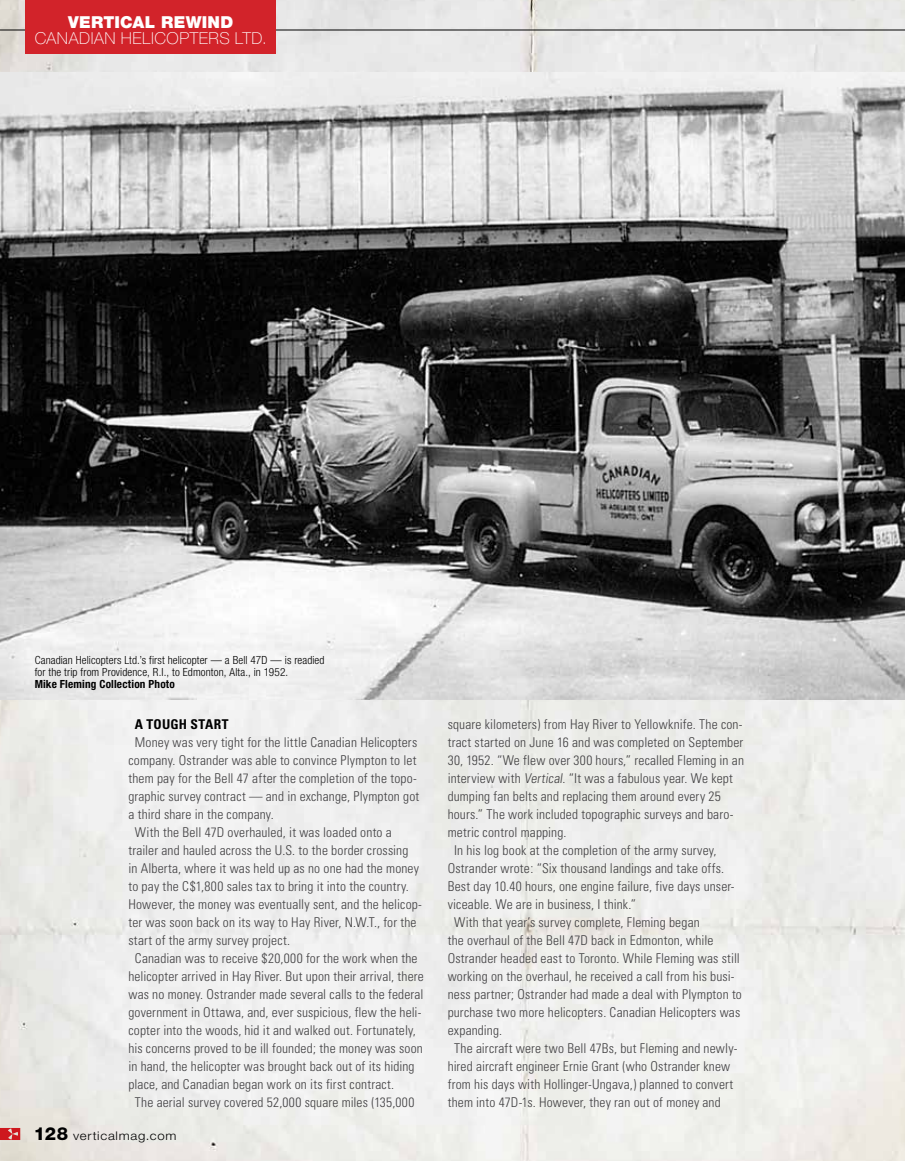
<style>
.page{position:relative;width:905px;height:1161px;background:#fff}
.page>*{position:absolute;margin:0;border:0;box-sizing:border-box;transform-origin:0 0}
.t1{font:100 16.5px "Helvetica Neue LT Std";letter-spacing:.035em;color:#fff}
.t2{font:900 16.5px "Helvetica Neue LT Std";letter-spacing:.015em;color:#fff}
.t3{font:300 condensed 13.5px "Univers";letter-spacing:.01em;color:#414042}
.t4{font:700 condensed 13.5px "Univers";letter-spacing:.025em;color:#000}
.t5{font:300 12px "Helvetica Neue LT Std";letter-spacing:.055em;color:#000;scale:1.1 1}
.t6{font:300 condensed 11.25px/12px "Helvetica Neue LT Std";letter-spacing:.01em;color:#000}
.t7{font:700 condensed 11.25px "Helvetica Neue LT Std";letter-spacing:.015em;color:#000}
.s1{font-weight:800;font-size:18px}
</style>
<div class="page">
<img style="left:0;top:0;width:904px;height:1161px">
<svg style="left:0;top:1128px;width:20px;height:12px"></svg>
<hr style="left:0;top:30px;width:904px;height:1px;background:#000">
<div style="left:25px;top:0;width:251px;height:54px;background:#d2232a"></div>
<img style="left:0;top:72px;width:904px;height:627px">
<p class="t2" style="left:68px;top:12px;width:167px">VERTICAL REWIND</p>
<p class="t1" style="left:35px;top:29px;width:233px">CANADIAN HELICOPTERS LTD.</p>
<p class="t6" style="left:35px;top:654px;width:291px">Canadian Helicopters Ltd.’s first helicopter — a Bell 47D — is readied for the trip from Providence, R.I., to Edmonton, Alta., in 1952.</p>
<p class="t7" style="left:35px;top:677px;width:142px">Mike Fleming Collection Photo</p>
<p class="t4" style="left:135px;top:716px;width:95px">A TOUGH START</p>
<p class="t3" style="left:135px;top:734px;width:284px">Money was very tight for the little Canadian Helicopters</p>
<p class="t3" style="left:128px;top:752px;width:289px">company. Ostrander was able to convince Plympton to let</p>
<p class="t3" style="left:128px;top:770px;width:290px">them pay for the Bell 47 after the completion of the topo-</p>
<p class="t3" style="left:128px;top:788px;width:292px">graphic survey contract — and in exchange, Plympton got</p>
<p class="t3" style="left:128px;top:806px;width:147px">a third share in the company.</p>
<p class="t3" style="left:135px;top:824px;width:258px">With the Bell 47D overhauled, it was loaded onto a</p>
<p class="t3" style="left:128px;top:842px;width:281px">trailer and hauled across the U.S. to the border crossing</p>
<p class="t3" style="left:128px;top:860px;width:292px">in Alberta, where it was held up as no one had the money</p>
<p class="t3" style="left:128px;top:878px;width:282px">to pay the C$1,800 sales tax to bring it into the country.</p>
<p class="t3" style="left:128px;top:896px;width:295px">However, the money was eventually sent, and the helicop-</p>
<p class="t3" style="left:128px;top:914px;width:290px">ter was soon back on its way to Hay River, N.W.T., for the</p>
<p class="t3" style="left:128px;top:932px;width:163px">start of the army survey project.</p>
<p class="t3" style="left:135px;top:950px;width:284px">Canadian was to receive $20,000 for the work when the</p>
<p class="t3" style="left:128px;top:968px;width:297px">helicopter arrived in Hay River. But upon their arrival, there</p>
<p class="t3" style="left:128px;top:986px;width:296px">was no money. Ostrander made several calls to the federal</p>
<p class="t3" style="left:128px;top:1004px;width:294px">government in Ottawa, and, ever suspicious, flew the heli-</p>
<p class="t3" style="left:128px;top:1022px;width:289px">copter into the woods, hid it and walked out. Fortunately,</p>
<p class="t3" style="left:128px;top:1040px;width:296px">his concerns proved to be ill founded; the money was soon</p>
<p class="t3" style="left:128px;top:1058px;width:288px">in hand, the helicopter was brought back out of its hiding</p>
<p class="t3" style="left:128px;top:1076px;width:267px">place, and Canadian began work on its first contract.</p>
<p class="t3" style="left:135px;top:1094px;width:281px">The aerial survey covered 52,000 square miles (135,000</p>
<p class="t5" style="left:34px;top:1129px;width:131px"><span class="s1">128</span> verticalmag.com</p>
<p class="t3" style="left:447px;top:716px;width:296px">square kilometers) from Hay River to Yellowknife. The con-</p>
<p class="t3" style="left:447px;top:734px;width:297px">tract started on June 16 and was completed on September</p>
<p class="t3" style="left:447px;top:752px;width:298px">30, 1952. “We flew over 300 hours,” recalled Fleming in an</p>
<p class="t3" style="left:447px;top:770px;width:287px">interview with Vertical. “It was a fabulous year. We kept</p>
<p class="t3" style="left:447px;top:788px;width:274px">dumping fan belts and replacing them around every 25</p>
<p class="t3" style="left:447px;top:806px;width:287px">hours.” The work included topographic surveys and baro-</p>
<p class="t3" style="left:447px;top:824px;width:120px">metric control mapping.</p>
<p class="t3" style="left:454px;top:842px;width:264px">In his log book at the completion of the army survey,</p>
<p class="t3" style="left:447px;top:860px;width:278px">Ostrander wrote: “Six thousand landings and take offs.</p>
<p class="t3" style="left:447px;top:878px;width:288px">Best day 10.40 hours, one engine failure, five days unser-</p>
<p class="t3" style="left:447px;top:896px;width:190px">viceable. We are in business, I think.”</p>
<p class="t3" style="left:454px;top:914px;width:247px">With that year’s survey complete, Fleming began</p>
<p class="t3" style="left:447px;top:932px;width:267px">the overhaul of the Bell 47D back in Edmonton, while</p>
<p class="t3" style="left:447px;top:950px;width:294px">Ostrander headed east to Toronto. While Fleming was still</p>
<p class="t3" style="left:447px;top:968px;width:288px">working on the overhaul, he received a call from his busi-</p>
<p class="t3" style="left:447px;top:986px;width:296px">ness partner; Ostrander had made a deal with Plympton to</p>
<p class="t3" style="left:447px;top:1004px;width:294px">purchase two more helicopters. Canadian Helicopters was</p>
<p class="t3" style="left:447px;top:1022px;width:56px">expanding.</p>
<p class="t3" style="left:454px;top:1040px;width:285px">The aircraft were two Bell 47Bs, but Fleming and newly-</p>
<p class="t3" style="left:447px;top:1058px;width:284px">hired aircraft engineer Ernie Grant (who Ostrander knew</p>
<p class="t3" style="left:447px;top:1076px;width:287px">from his days with Hollinger-Ungava,) planned to convert</p>
<p class="t3" style="left:447px;top:1094px;width:274px">them into 47D-1s. However, they ran out of money and</p>
</div>
